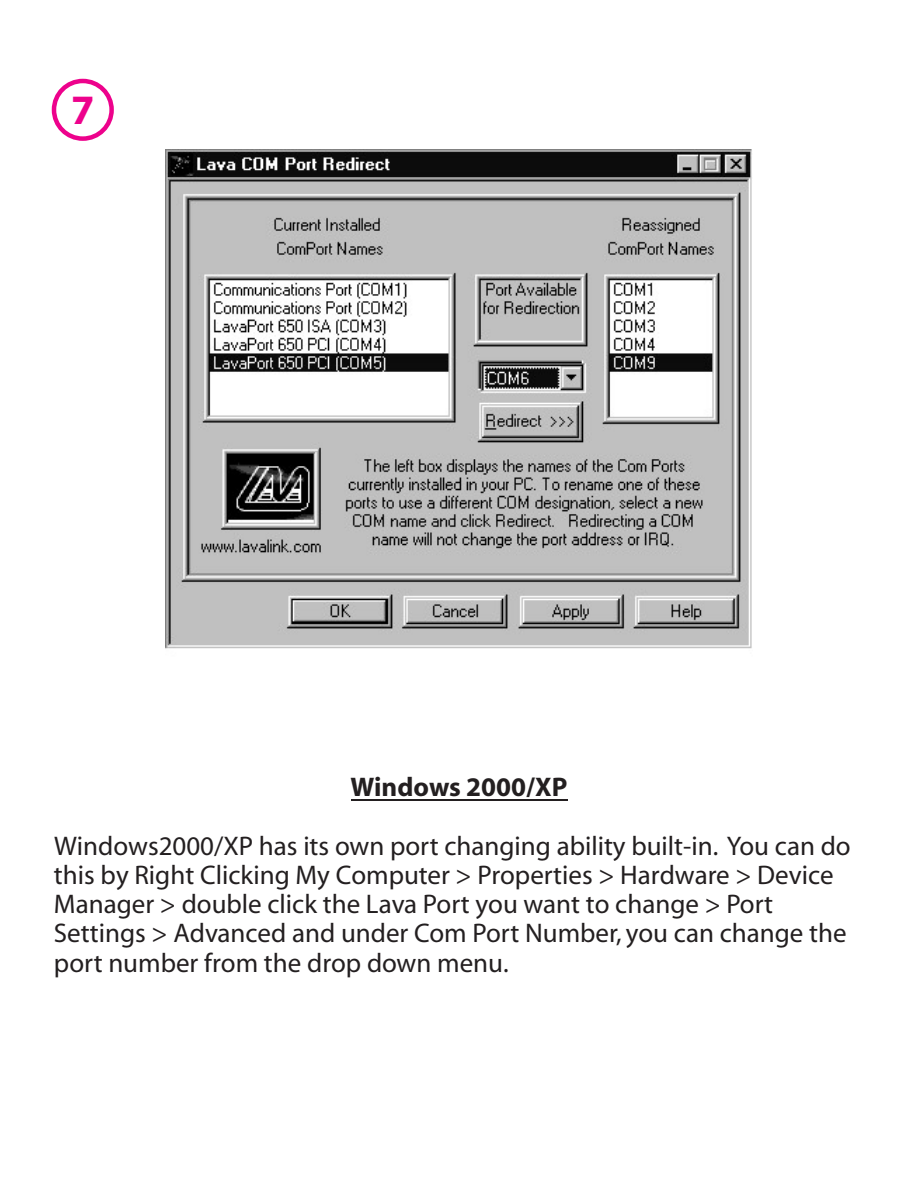
<style>
.page{position:relative;width:918px;height:1188px;background:#fff}
.page>*{position:absolute;margin:0;border:0;box-sizing:border-box;transform-origin:0 0}
.t1{font:700 42px "Myriad";color:#ed028c}
.t2{font:27px/29.1px "Myriad";color:#231f20}
.t3{font:700 27px "Myriad";color:#231f20}
</style>
<div class="page">
<img style="left:165px;top:150px;width:587px;height:499px">
<hr style="left:351px;top:799px;width:216px;height:1px;background:#231f20">
<div style="left:52px;top:79px;width:62px;height:62px;border:5px solid #ed028c;border-radius:50%"></div>
<h1 class="t1" style="left:71px;top:92px;width:25px">7</h1>
<p class="t3" style="left:351px;top:776px;width:218px">Windows 2000/XP</p>
<p class="t2" style="left:54px;top:834px;width:798px">Windows2000/XP has its own port changing ability built-in. You can do this by Right Clicking My Computer &gt; Properties &gt; Hardware &gt; Device Manager &gt; double click the Lava Port you want to change &gt; Port Settings &gt; Advanced and under Com Port Number, you can change the port number from the drop down menu.</p>
</div>
